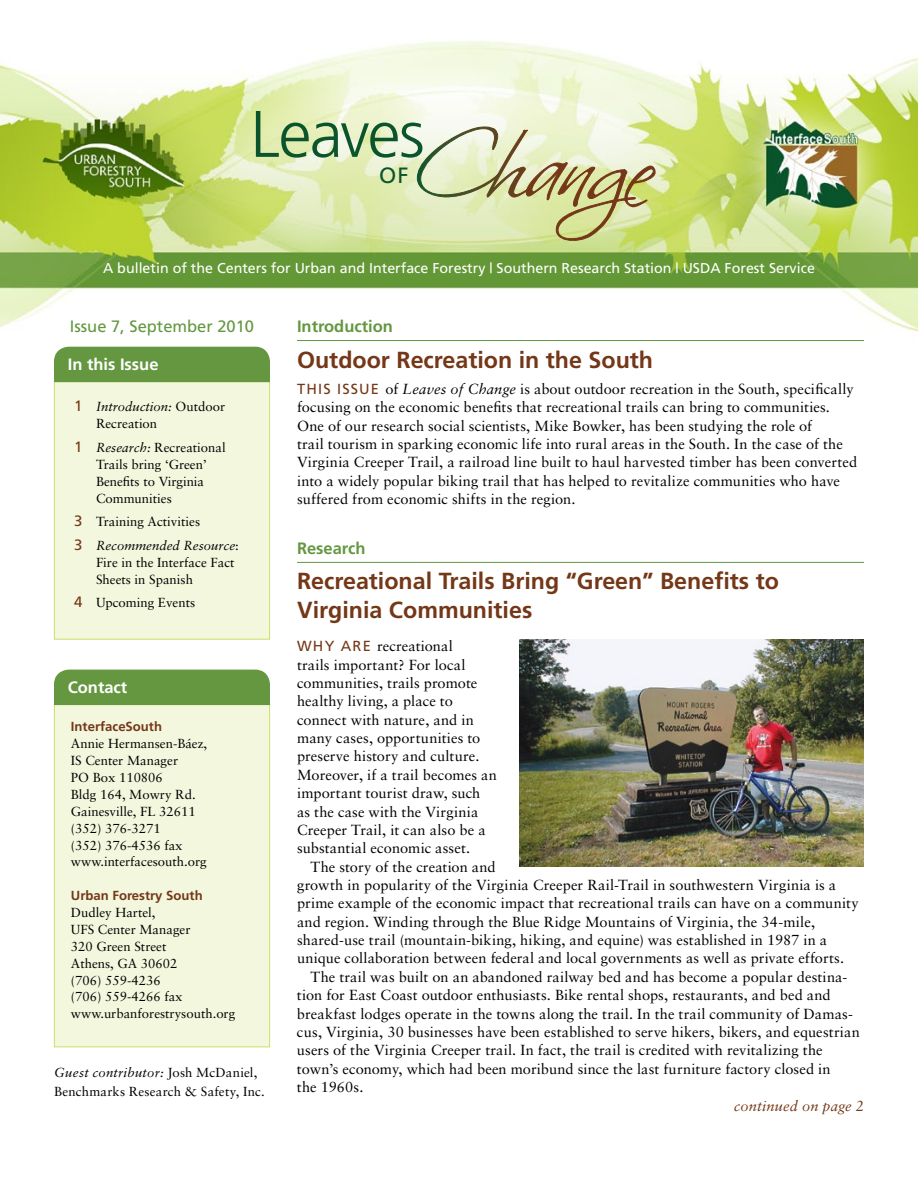
<style>
.page{position:relative;width:918px;height:1188px;background:#fff}
.page>*{position:absolute;margin:0;border:0;box-sizing:border-box;transform-origin:0 0}
.t1{font:300 65.7px "Frutiger";letter-spacing:-.025em;color:#0b552c}
.t2{font:700 23.25px/28.5px "Frutiger";color:#743717}
.t3{font:22.2px "Frutiger";color:#0b552c}
.t4{font:700 16.5px "Frutiger";color:#649740}
.t5{font:16.5px "Frutiger";color:#649740}
.t6{font:700 16.5px "Frutiger";color:#fff}
.t7{font:14.7px/18.3px "Sabon";letter-spacing:.01em;color:#000}
.t8{font:italic 14.7px "Sabon";letter-spacing:.015em;color:#743717}
.t9{font:14.25px "Frutiger";color:#fff}
.t10{font:13.2px/17px "Sabon";color:#000}
.t11{font:700 13.2px "Frutiger";color:#743717}
.s1{font-family:"Frutiger";font-size:15px;color:#743717}
.s2{font-style:italic}
.s3{font-family:"Frutiger";color:#743717}
</style>
<div class="page">
<img style="left:0;top:41px;width:918px;height:292px">
<hr style="left:297px;top:340px;width:567px;height:1px;background:#649740">
<div style="left:54px;top:705px;width:216px;height:342px;background:#f3f7de"></div>
<div style="left:54px;top:704px;width:216px;height:343px;border:1px solid #cedf68"></div>
<div style="left:54px;top:381px;width:216px;height:259px;background:#f3f7de;border:1px solid #cedf68"></div>
<hr style="left:297px;top:562px;width:567px;height:1px;background:#649740">
<svg style="left:417px;top:126px;width:241px;height:118px"></svg>
<div style="left:54px;top:670px;width:216px;height:35px;background:#649740"></div>
<div style="left:54px;top:347px;width:216px;height:35px;background:#649740"></div>
<img style="left:520px;top:639px;width:344px;height:228px">
<h1 class="t1" style="left:251px;top:97px;width:176px">Leaves</h1>
<h3 class="t3" style="left:379px;top:163px;width:28px">of</h3>
<p class="t9" style="left:103px;top:259px;width:713px">A bulletin of the Centers for U rban and I nterface Forestry | Southern Research Station | USDA Forest Service</p>
<p class="t5" style="left:70px;top:317px;width:186px">Issue 7, September 2010</p>
<p class="t6" style="left:68px;top:355px;width:92px">In this Issue</p>
<p class="t10" style="left:96px;top:398px;width:131px;text-indent:-22px"><span class="s1">1</span> <span class="s2">Introduction:</span> Outdoor<br>Recreation</p>
<p class="t10" style="left:96px;top:439px;width:131px;text-indent:-22px"><span class="s1">1</span> <span class="s2">Research:</span> Recreational<br>Trails bring ‘Green’<br>Benefits to Virginia<br>Communities</p>
<p class="t10" style="left:74px;top:510px;width:166px;line-height:23.7px"><span class="s1">3</span> Training Activities<br><span class="s1">3</span> <span class="s2">Recommended Resource</span>:</p>
<p class="t10" style="left:96px;top:554px;width:140px">Fire in the Interface Fact<br>Sheets in Spanish</p>
<p class="t10" style="left:74px;top:594px;width:123px"><span class="s1">4</span> Upcoming Events</p>
<p class="t6" style="left:68px;top:678px;width:61px">Contact</p>
<p class="t11" style="left:71px;top:719px;width:93px">InterfaceSouth</p>
<p class="t10" style="left:71px;top:735px;width:138px">Annie Hermansen-Báez,<br>IS Center Manager<br>PO Box 110806<br>Bldg 164, Mowry Rd.<br>Gainesville, FL 32611 (352) 376-3271<br>(352) 376-4536 fax www.interfacesouth.org</p>
<p class="t11" style="left:71px;top:888px;width:133px">Urban Forestry South</p>
<p class="t10" style="left:71px;top:904px;width:166px">Dudley Hartel,<br>UFS Center Manager<br>320 Green Street<br>Athens, GA 30602<br>(706) 559-4236<br>(706) 559-4266 fax www.urbanforestrysouth.org</p>
<p class="t10" style="left:54px;top:1064px;width:212px;line-height:18.3px"><span class="s2">Guest contributor:</span> Josh McDaniel,<br>Benchmarks Research &amp; Safety, Inc.</p>
<p class="t4" style="left:297px;top:317px;width:97px">Introduction</p>
<h2 class="t2" style="left:297px;top:345px;width:358px">Outdoor Recreation in the South</h2>
<p class="t7" style="left:297px;top:380px;width:562px"><span class="s3">This issue</span> of <span class="s2">Leaves of Change</span> is about outdoor recreation in the South, specifically focusing on the economic benefits that recreational trails can bring to communities.<br>One of our research social scientists, Mike Bowker, has been studying the role of<br>trail tourism in sparking economic life into rural areas in the South. In the case of the Virginia Creeper Trail, a railroad line built to haul harvested timber has been converted into a widely popular biking trail that has helped to revitalize communities who have suffered from economic shifts in the region.</p>
<p class="t4" style="left:297px;top:538px;width:70px">Research</p>
<h2 class="t2" style="left:297px;top:567px;width:483px">Recreational Trails Bring “Green” Benefits to<br>Virginia Communities</h2>
<p class="t7" style="left:297px;top:637px;width:201px"><span class="s3">Why ar e</span> recreational<br>trails important? For local communities, trails promote healthy living, a place to connect with nature, and in many cases, opportunities to preserve history and culture.<br>Moreover, if a trail becomes an important tourist draw, such as the case with the Virginia<br>Creeper Trail, it can also be a substantial economic asset.</p>
<p class="t7" style="left:310px;top:857px;width:187px">The story of the creation and</p>
<p class="t7" style="left:297px;top:876px;width:541px">growth in popularity of the Virginia Creeper Rail-Trail in southwestern Virginia is a</p>
<p class="t7" style="left:297px;top:894px;width:563px">prime example of the economic impact that recreational trails can have on a community</p>
<p class="t7" style="left:297px;top:912px;width:520px">and region. Winding through the Blue Ridge Mountains of Virginia, the 34-mile,</p>
<p class="t7" style="left:297px;top:931px;width:532px">shared-use trail (mountain-biking, hiking, and equine) was established in 1987 in a</p>
<p class="t7" style="left:297px;top:949px;width:549px">unique collaboration between federal and local governments as well as private efforts.</p>
<p class="t7" style="left:310px;top:967px;width:539px">The trail was built on an abandoned railway bed and has become a popular destina-</p>
<p class="t7" style="left:297px;top:986px;width:535px">tion for East Coast outdoor enthusiasts. Bike rental shops, restaurants, and bed and</p>
<p class="t7" style="left:297px;top:1004px;width:558px">breakfast lodges operate in the towns along the trail. In the trail community of Damas-</p>
<p class="t7" style="left:297px;top:1023px;width:564px">cus, Virginia, 30 businesses have been established to serve hikers, bikers, and equestrian</p>
<p class="t7" style="left:297px;top:1041px;width:527px">users of the Virginia Creeper trail. In fact, the trail is credited with revitalizing the</p>
<p class="t7" style="left:297px;top:1059px;width:535px">town’s economy, which had been moribund since the last furniture factory closed in</p>
<p class="t7" style="left:297px;top:1078px;width:68px">the 1960s.</p>
<p class="t8" style="left:734px;top:1097px;width:132px">continued on page 2</p>
</div>
